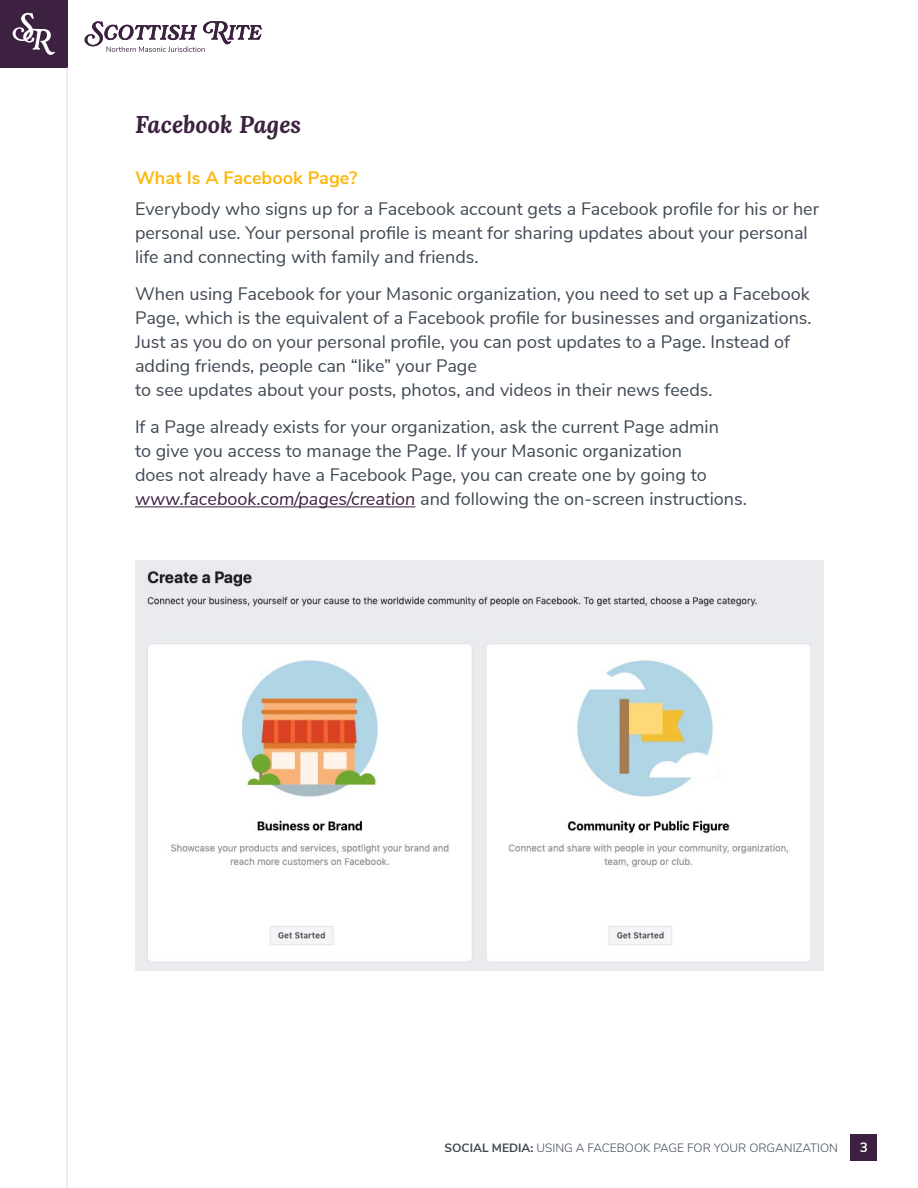
<style>
.page{position:relative;width:918px;height:1188px;background:#fff}
.page>*{position:absolute;margin:0;border:0;box-sizing:border-box;transform-origin:0 0}
.t1{font:italic 700 24px "Lora";color:#3c2140}
.t2{font:18px/24px "Nunito Sans";color:#3f4954}
.t3{font:700 18px "Nunito Sans";color:#fdb913}
.t4{font:700 13.5px "Nunito Sans";color:#fff}
.t5{font:300 12px "Nunito Sans";color:#3f4954}
.s1{font-style:italic;color:#3c2140}
.s2{font-weight:700}
</style>
<div class="page">
<div style="left:0;top:0;width:68px;height:68px;background:#3c2140"></div>
<svg style="left:13px;top:13px;width:42px;height:42px"></svg>
<hr style="left:67px;top:68px;width:1px;height:1120px;background:#dbdbdb">
<div style="left:850px;top:1134px;width:28px;height:27px;background:#3c2140"></div>
<svg style="left:85px;top:21px;width:177px;height:31px"></svg>
<hr style="left:135px;top:506px;width:281px;height:1px;background:#3c2140">
<img style="left:135px;top:561px;width:689px;height:409px">
<h1 class="t1" style="left:135px;top:107px;width:168px">Facebook Pages</h1>
<p class="t3" style="left:135px;top:164px;width:224px">What Is A Facebook Page?</p>
<p class="t2" style="left:135px;top:195px;width:686px">Everybody who signs up for a Facebook account gets a Facebook profile for his or her personal use. Your personal profile is meant for sharing updates about your personal life and connecting with family and friends.</p>
<p class="t2" style="left:135px;top:281px;width:678px">When using Facebook for your Masonic organization, you need to set up a Facebook Page, which is the equivalent of a Facebook profile for businesses and organizations.<br>Just as you do on your personal profile, you can post updates to a Page. Instead of adding friends, people can “like” your Page<br>to see updates about your posts, photos, and videos in their news feeds.</p>
<p class="t2" style="left:135px;top:414px;width:613px">If a Page already exists for your organization, ask the current Page admin<br>to give you access to manage the Page. If your Masonic organization<br>does not already have a Facebook Page, you can create one by going to <span class="s1">www.facebook.com/pages/creation</span> and following the on-screen instructions.</p>
<p class="t5" style="left:445px;top:1139px;width:395px"><span class="s2">SOCIAL MEDIA:</span> USING A FACEBOOK PAGE FOR YOUR ORGANIZATION</p>
<p class="t4" style="left:860px;top:1137px;width:10px">3</p>
</div>
